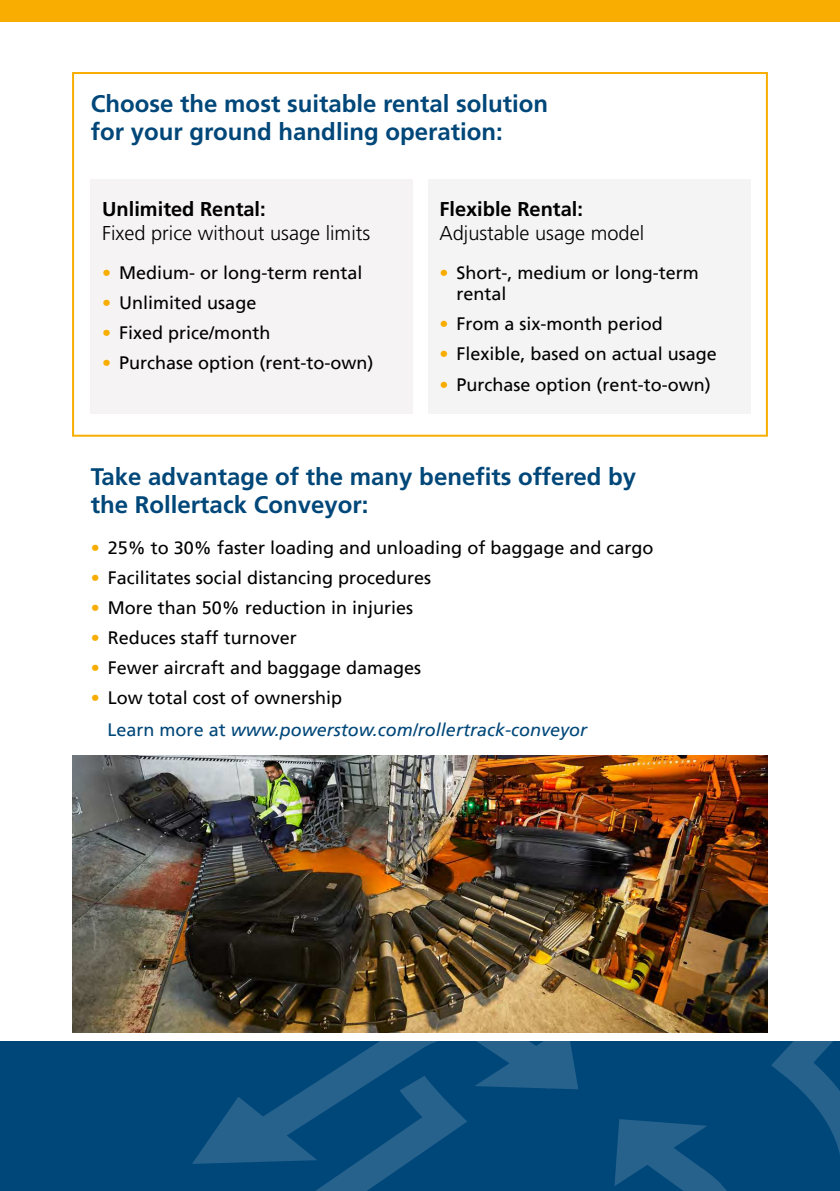
<style>
.page{position:relative;width:840px;height:1191px;background:#fff}
.page>*{position:absolute;margin:0;border:0;box-sizing:border-box;transform-origin:0 0}
.t1{font:700 24px/28.8px "Frutiger LT Std";color:#004779}
.t2{font:300 20px "Frutiger LT Std";color:#000}
.t3{font:700 20px "Frutiger LT Std";color:#000}
.t4{font:18px/21.6px "Frutiger LT";color:#010101}
.t5{font:18px "Frutiger LT";color:#000}
.t6{font:italic 18px/31.4px "Frutiger LT";color:#004779}
.s1{color:#f8ad00}
.s2{font-style:normal;color:#f8ad00}
.s3{font-style:normal;color:#010101}
.s4{font-style:normal}
</style>
<div class="page">
<div style="left:0;top:1041px;width:839px;height:150px;background:#004779"></div>
<div style="left:0;top:0;width:839px;height:22px;background:#f8ad00"></div>
<svg style="left:737px;top:755px;width:102px;height:395px"></svg>
<svg style="left:192px;top:1032px;width:545px;height:159px"></svg>
<div style="left:72px;top:72px;width:695px;height:365px;border:2px solid #f8ad00"></div>
<div style="left:91px;top:179px;width:322px;height:235px;background:#f5f3f3"></div>
<div style="left:428px;top:179px;width:322px;height:235px;background:#f4f4f4"></div>
<img style="left:72px;top:755px;width:695px;height:277px">
<h1 class="t1" style="left:91px;top:91px;width:458px">Choose the most suitable rental solution for your ground handling operation:</h1>
<p class="t3" style="left:102px;top:201px;width:165px">Unlimited Rental:</p>
<p class="t2" style="left:102px;top:225px;width:269px">Fixed price without usage limits</p>
<p class="t5" style="left:102px;top:265px;width:262px"><span class="s1">•</span> Medium- or long-term rental</p>
<p class="t5" style="left:102px;top:295px;width:156px"><span class="s1">•</span> Unlimited usage</p>
<p class="t5" style="left:102px;top:325px;width:170px"><span class="s1">•</span> Fixed price/month</p>
<p class="t5" style="left:102px;top:355px;width:273px"><span class="s1">•</span> Purchase option (rent-to-own)</p>
<p class="t3" style="left:439px;top:201px;width:145px">Flexible Rental:</p>
<p class="t2" style="left:439px;top:225px;width:206px">Adjustable usage model</p>
<p class="t4" style="left:456px;top:263px;width:244px;text-indent:-17px"><span class="s1">•</span> Short-, medium or long-term rental</p>
<p class="t4" style="left:439px;top:315px;width:225px"><span class="s1">•</span> From a six-month period</p>
<p class="t4" style="left:439px;top:345px;width:279px"><span class="s1">•</span> Flexible, based on actual usage</p>
<p class="t4" style="left:439px;top:375px;width:273px"><span class="s1">•</span> Purchase option (rent-to-own)</p>
<h1 class="t1" style="left:91px;top:463px;width:546px">Take advantage of the many benefits offered by the Rollertack Conveyor:</h1>
<p class="t4" style="left:91px;top:538px;width:564px"><span class="s1">•</span> 25% to 30% faster loading and unloading of baggage and cargo</p>
<p class="t4" style="left:91px;top:568px;width:342px"><span class="s1">•</span> Facilitates social distancing procedures</p>
<p class="t4" style="left:91px;top:598px;width:324px"><span class="s1">•</span> More than 50% reduction in injuries</p>
<p class="t4" style="left:91px;top:628px;width:207px"><span class="s1">•</span> Reduces staff turnover</p>
<p class="t4" style="left:91px;top:658px;width:332px"><span class="s1">•</span> Fewer aircraft and baggage damages</p>
<p class="t6" style="left:107px;top:684px;width:481px;text-indent:-17px"><span class="s2">•</span> <span class="s3">Low total cost of ownership<br></span><span class="s4">Learn more at</span> www.powerstow.com/rollertrack-conveyor</p>
</div>
